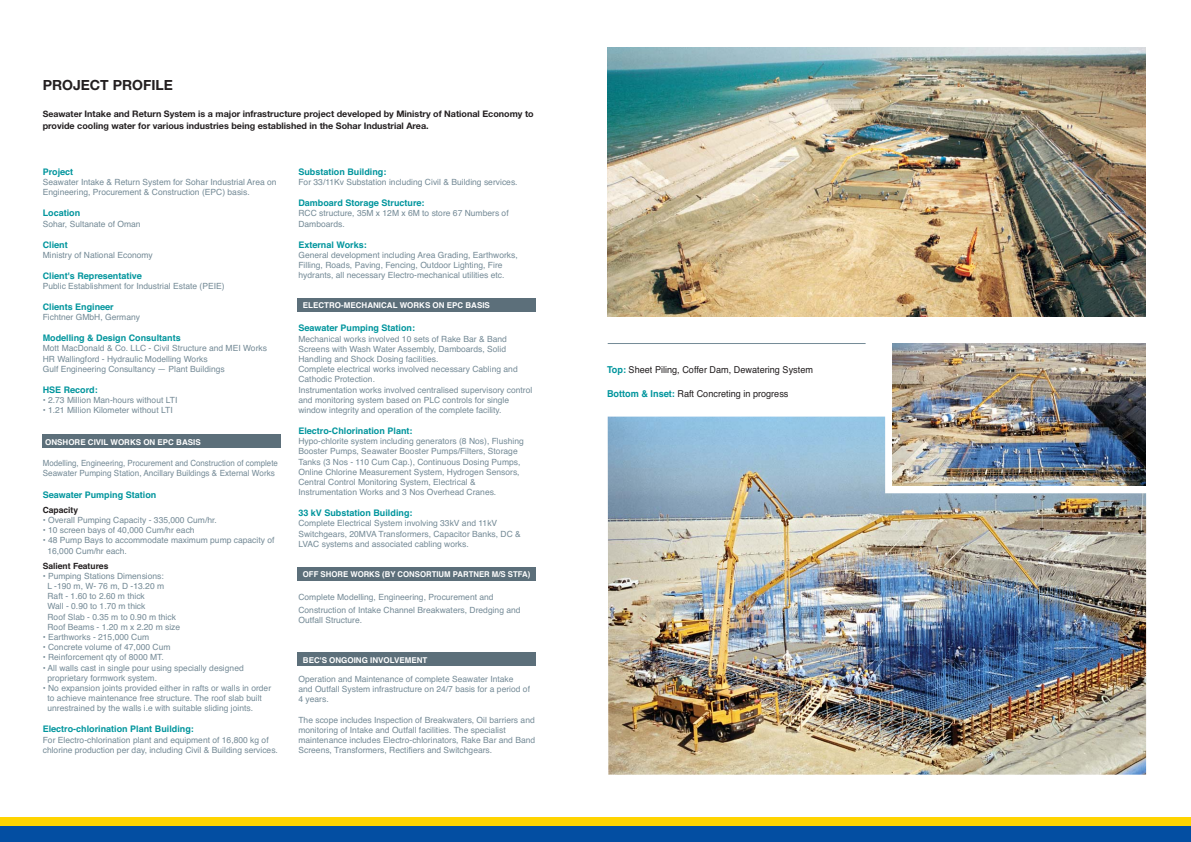
<style>
.page{position:relative;width:1191px;height:842px;background:#fff}
.page>*{position:absolute;margin:0;border:0;box-sizing:border-box;transform-origin:0 0}
.t1{font:700 14px "Helvetica Neue";color:#231f20}
.t2{font:9.5px "Helvetica";color:#231f20;scale:.96 1}
.t3{font:700 9px "Helvetica";color:#00959d}
.t4{font:700 9px/12px "Helvetica Neue";color:#231f20}
.t5{font:8.5px/10.2px "Helvetica";color:#748a96}
.t6{font:8.5px/10.2px "Helvetica";color:#748a96;scale:.93 1}
.t7{font:700 8.5px "Helvetica";color:#231f20}
.t8{font:700 8px "Helvetica";color:#fff}
.s1{font-size:8.8px}
.s2{font-weight:700;color:#00959d}
</style>
<div class="page">
<div style="left:0;top:818px;width:1191px;height:9px;background:#ffd400"></div>
<div style="left:0;top:827px;width:1191px;height:15px;background:#034ea2"></div>
<hr style="left:607px;top:343px;width:258px;height:1px;background:#748a96">
<img style="left:607px;top:47px;width:538px;height:270px">
<img style="left:892px;top:344px;width:253px;height:73px">
<img style="left:607px;top:417px;width:539px;height:358px">
<div style="left:43px;top:435px;width:238px;height:13px;background:#5c6f7a"></div>
<div style="left:297px;top:298px;width:238px;height:14px;background:#5c6f7a"></div>
<div style="left:297px;top:567px;width:238px;height:13px;background:#5c6f7a"></div>
<div style="left:297px;top:653px;width:238px;height:13px;background:#5c6f7a"></div>
<h1 class="t1" style="left:43px;top:80px;width:132px">PROJECT PROFILE</h1>
<p class="t4" style="left:43px;top:109px;width:492px"><span class="s1">Seawater</span> Intake and Return System is a major infrastructure project developed by Ministry of National Economy to provide cooling water for various industries being established in the Sohar Industrial Area.</p>
<p class="t3" style="left:43px;top:168px;width:32px">Project</p>
<p class="t5" style="left:43px;top:178px;width:235px">Seawater Intake &amp; Return System for Sohar Industrial Area on<br>Engineering, Procurement &amp; Construction (EPC) basis.</p>
<p class="t3" style="left:43px;top:210px;width:39px">Location</p>
<p class="t5" style="left:43px;top:219px;width:99px">Sohar, Sultanate of Oman</p>
<p class="t3" style="left:43px;top:241px;width:27px">Client</p>
<p class="t5" style="left:43px;top:250px;width:112px">Ministry of National Economy</p>
<p class="t3" style="left:43px;top:272px;width:101px">Client's Representative</p>
<p class="t5" style="left:43px;top:282px;width:183px">Public Establishment for Industrial Estate (PEIE)</p>
<p class="t3" style="left:43px;top:303px;width:73px">Clients Engineer</p>
<p class="t5" style="left:43px;top:313px;width:99px">Fichtner GMbH, Germany</p>
<p class="t3" style="left:43px;top:335px;width:140px">Modelling &amp; Design Consultants</p>
<p class="t5" style="left:43px;top:344px;width:226px">Mott MacDonald &amp; Co. LLC - Civil Structure and MEI Works<br>HR Wallingford - Hydraulic Modelling Works<br>Gulf Engineering Consultancy — Plant Buildings</p>
<p class="t3" style="left:43px;top:386px;width:57px">HSE Record:</p>
<p class="t5" style="left:43px;top:396px;width:136px">• 2.73 Million Man-hours without LTI</p>
<p class="t5" style="left:43px;top:406px;width:131px">• 1.21 Million Kilometer without LTI</p>
<p class="t8" style="left:45px;top:439px;width:157px">ONSHORE CIVIL WORKS ON EPC BASIS</p>
<p class="t6" style="left:43px;top:459px;width:254px">Modelling, Engineering, Procurement and Construction of complete<br>Seawater Pumping Station, Ancillary Buildings &amp; External Works</p>
<p class="t3" style="left:43px;top:491px;width:115px">Seawater Pumping Station</p>
<p class="t7" style="left:43px;top:507px;width:37px">Capacity</p>
<p class="t5" style="left:43px;top:516px;width:176px">• Overall Pumping Capacity - 335,000 Cum/hr.</p>
<p class="t5" style="left:43px;top:526px;width:153px">• 10 screen bays of 40,000 Cum/hr each</p>
<p class="t5" style="left:47px;top:536px;width:228px;text-indent:-5px">• 48 Pump Bays to accommodate maximum pump capacity of<br>16,000 Cum/hr each.</p>
<p class="t7" style="left:43px;top:562px;width:67px">Salient Features</p>
<p class="t5" style="left:47px;top:571px;width:134px;text-indent:-5px">• Pumping Stations Dimensions:<br>L -190 m, W- 76 m, D -13.20 m<br>Raft - 1.60 to 2.60 m thick<br>Wall - 0.90 to 1.70 m thick<br>Roof Slab - 0.35 m to 0.90 m thick<br>Roof Beams - 1.20 m x 2.20 m size</p>
<p class="t5" style="left:43px;top:633px;width:108px">• Earthworks - 215,000 Cum</p>
<p class="t5" style="left:43px;top:643px;width:129px">• Concrete volume of 47,000 Cum</p>
<p class="t5" style="left:43px;top:653px;width:123px">• Reinforcement qty of 8000 MT.</p>
<p class="t5" style="left:47px;top:663px;width:198px;text-indent:-5px">• All walls cast in single pour using specially designed proprietary formwork system.</p>
<p class="t5" style="left:47px;top:684px;width:225px;text-indent:-5px">• No expansion joints provided either in rafts or walls in order to achieve maintenance free structure. The roof slab built unrestrained by the walls i.e with suitable sliding joints.</p>
<p class="t3" style="left:43px;top:726px;width:153px">Electro-chlorination Plant Building:</p>
<p class="t5" style="left:43px;top:735px;width:237px">For Electro-chlorination plant and equipment of 16,800 kg of chlorine production per day, including Civil &amp; Building services.</p>
<p class="t3" style="left:298px;top:168px;width:89px">Substation Building:</p>
<p class="t5" style="left:298px;top:178px;width:221px">For 33/11Kv Substation including Civil &amp; Building services.</p>
<p class="t3" style="left:298px;top:200px;width:128px">Damboard Storage Structure:</p>
<p class="t5" style="left:298px;top:209px;width:212px">RCC structure, 35M x 12M x 6M to store 67 Numbers of<br>Damboards.</p>
<p class="t3" style="left:298px;top:241px;width:70px">External Works:</p>
<p class="t5" style="left:298px;top:250px;width:221px">General development including Area Grading, Earthworks,<br>Filling, Roads, Paving, Fencing, Outdoor Lighting, Fire hydrants, all necessary Electro-mechanical utilities etc.</p>
<p class="t8" style="left:303px;top:302px;width:188px">ELECTRO-MECHANICAL WORKS ON EPC BASIS</p>
<p class="t3" style="left:298px;top:325px;width:118px">Seawater Pumping Station:</p>
<p class="t5" style="left:298px;top:334px;width:235px">Mechanical works involved 10 sets of Rake Bar &amp; Band Screens with Wash Water Assembly, Damboards, Solid Handling and Shock Dosing facilities.<br>Complete electrical works involved necessary Cabling and Cathodic Protection.<br>Instrumentation works involved centralised supervisory control and monitoring system based on PLC controls for single window integrity and operation of the complete facility.</p>
<p class="t3" style="left:298px;top:427px;width:116px">Electro-Chlorination Plant:</p>
<p class="t5" style="left:298px;top:437px;width:227px">Hypo-chlorite system including generators (8 Nos), Flushing Booster Pumps, Seawater Booster Pumps/Filters, Storage Tanks (3 Nos - 110 Cum Cap.), Continuous Dosing Pumps, Online Chlorine Measurement System, Hydrogen Sensors, Central Control Monitoring System, Electrical &amp; Instrumentation Works and 3 Nos Overhead Cranes.</p>
<p class="t3" style="left:298px;top:510px;width:116px">33 kV Substation Building:</p>
<p class="t5" style="left:298px;top:519px;width:224px">Complete Electrical System involving 33kV and 11kV<br>Switchgears, 20MVA Transformers, Capacitor Banks, DC &amp;<br>LVAC systems and associated cabling works.</p>
<p class="t8" style="left:303px;top:571px;width:229px">OFF SHORE WORKS (BY CONSORTIUM PARTNER M/S STFA)</p>
<p class="t5" style="left:298px;top:591px;width:224px;line-height:13px">Complete Modelling, Engineering, Procurement and<br>Construction of Intake Channel Breakwaters, Dredging and</p>
<p class="t5" style="left:298px;top:616px;width:65px">Outfall Structure.</p>
<p class="t8" style="left:303px;top:657px;width:126px">BEC'S ONGOING INVOLVEMENT</p>
<p class="t5" style="left:298px;top:675px;width:233px">Operation and Maintenance of complete Seawater Intake<br>and Outfall System infrastructure on 24/7 basis for a period of<br>4 years.</p>
<p class="t5" style="left:298px;top:715px;width:238px">The scope includes Inspection of Breakwaters, Oil barriers and monitoring of Intake and Outfall facilities. The specialist maintenance includes Electro-chlorinators, Rake Bar and Band Screens, Transformers, Rectifiers and Switchgears.</p>
<p class="t2" style="left:607px;top:367px;width:216px"><span class="s2">Top:</span> Sheet Piling, Coffer Dam, Dewatering System</p>
<p class="t2" style="left:607px;top:390px;width:191px"><span class="s2">Bottom &amp; Inset:</span> Raft Concreting in progress</p>
</div>
